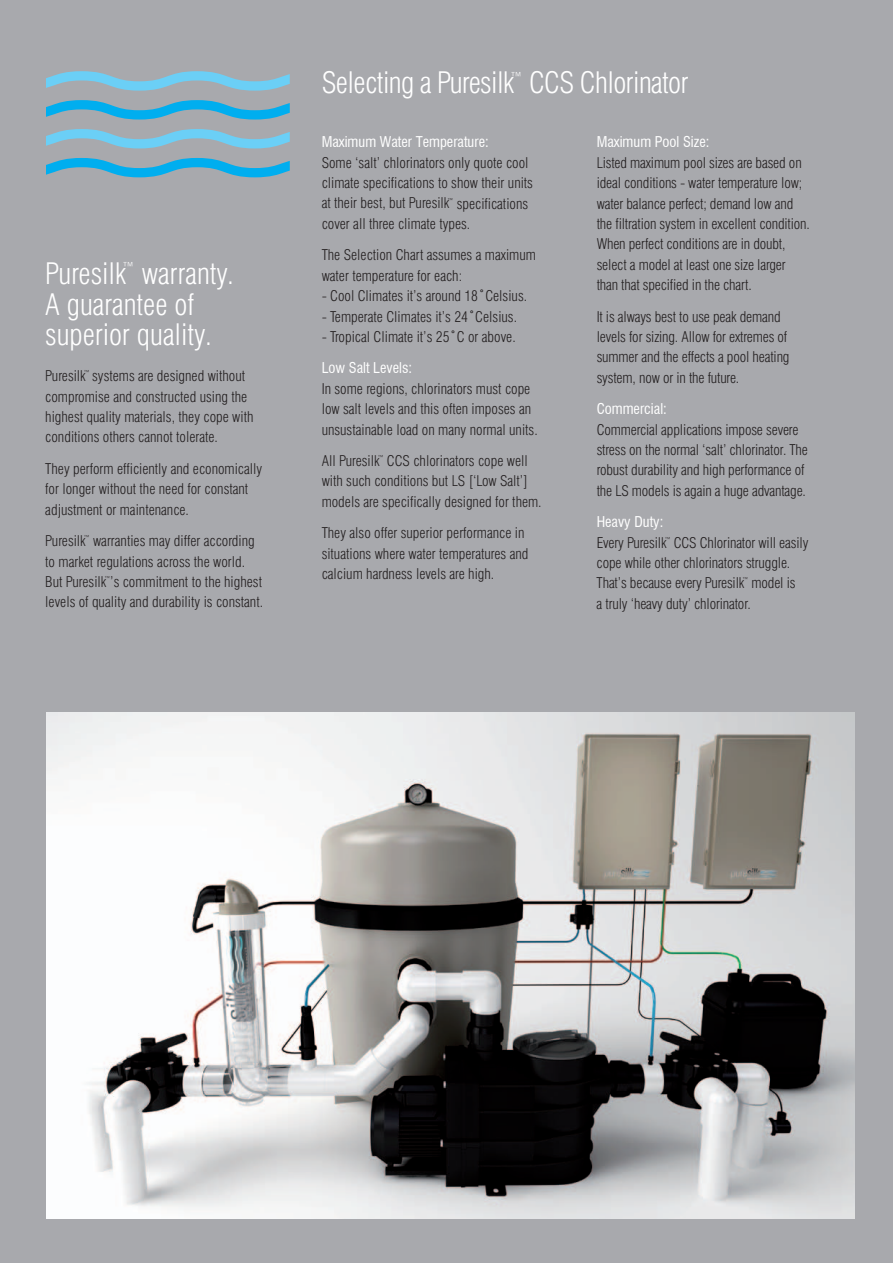
<style>
.page{position:relative;width:893px;height:1263px;background:#a8a9ad}
.page>*{position:absolute;margin:0;border:0;box-sizing:border-box;transform-origin:0 0}
.t1{font:300 condensed 29.1px/30.6px "Swiss 721 BT";color:#fff}
.t2{font:300 condensed 29.1px "Swiss 721 BT";letter-spacing:-.02em;color:#fff}
.t3{font:300 condensed 14.55px/20.4px "Swiss 721 BT";color:#231f20}
.t4{font:condensed 14.55px "Swiss 721 BT";color:#fff}
.s1{font-weight:400;color:#fff}
</style>
<div class="page">
<img style="left:46px;top:712px;width:808px;height:507px">
<svg style="left:46px;top:158px;width:244px;height:19px;background:#54abcd"></svg>
<svg style="left:46px;top:129px;width:244px;height:19px;background:#89bbd1"></svg>
<svg style="left:46px;top:100px;width:244px;height:20px;background:#58abcc"></svg>
<svg style="left:46px;top:71px;width:244px;height:20px;background:#8abbcf"></svg>
<h1 class="t1" style="left:45px;top:258px;width:190px">Puresilk<sup>™</sup> warranty.<br>A guarantee of superior quality.</h1>
<p class="t3" style="left:45px;top:366px;width:210px">Puresilk<sup>™</sup> systems are designed without compromise and constructed using the highest quality materials, they cope with conditions others cannot tolerate.</p>
<p class="t3" style="left:45px;top:458px;width:218px">They perform efficiently and economically for longer without the need for constant adjustment or maintenance.</p>
<p class="t3" style="left:45px;top:531px;width:219px">Puresilk<sup>™</sup> warranties may differ according to market regulations across the world.<br>But Puresilk<sup>™</sup>’s commitment to the highest levels of quality and durability is constant.</p>
<h1 class="t2" style="left:322px;top:65px;width:368px">Selecting a Puresilk<sup>™</sup> CCS Chlorinator</h1>
<p class="t4" style="left:322px;top:133px;width:169px">Maximum Water Temperature:</p>
<p class="t3" style="left:322px;top:152px;width:213px">Some ‘salt’ chlorinators only quote cool climate specifications to show their units at their best, but Puresilk<sup>™</sup> specifications cover all three climate types.</p>
<p class="t3" style="left:322px;top:245px;width:216px">The Selection Chart assumes a maximum water temperature for each:</p>
<p class="t3" style="left:322px;top:286px;width:207px">- Cool Climates it’s around 18˚Celsius.</p>
<p class="t3" style="left:322px;top:306px;width:197px">- Temperate Climates it’s 24˚Celsius.</p>
<p class="t3" style="left:322px;top:326px;width:196px">- Tropical Climate it’s 25˚C or above.</p>
<p class="t4" style="left:322px;top:359px;width:92px">Low Salt Levels:</p>
<p class="t3" style="left:322px;top:378px;width:218px">In some regions, chlorinators must cope low salt levels and this often imposes an unsustainable load on many normal units.</p>
<p class="t3" style="left:322px;top:451px;width:222px">All Puresilk<sup>™</sup> CCS chlorinators cope well with such conditions but LS [‘Low Salt’] models are specifically designed for them.</p>
<p class="t3" style="left:322px;top:523px;width:208px">They also offer superior performance in situations where water temperatures and calcium hardness levels are high.</p>
<p class="t4" style="left:597px;top:133px;width:114px">Maximum Pool Size:</p>
<p class="t3" style="left:597px;top:152px;width:215px">Listed maximum pool sizes are based on ideal conditions - water temperature low; water balance perfect; demand low and the filtration system in excellent condition.<br>When perfect conditions are in doubt, select a model at least one size larger than that specified in the chart.</p>
<p class="t3" style="left:597px;top:306px;width:194px">It is always best to use peak demand levels for sizing. Allow for extremes of summer and the effects a pool heating system, now or in the future.</p>
<p class="t4" style="left:597px;top:400px;width:72px">Commercial:</p>
<p class="t3" style="left:597px;top:419px;width:213px">Commercial applications impose severe stress on the normal ‘salt’ chlorinator. The robust durability and high performance of the LS models is again a huge advantage.</p>
<p class="t3" style="left:597px;top:512px;width:213px"><span class="s1">Heavy Duty:<br></span>Every Puresilk<sup>™</sup> CCS Chlorinator will easily cope while other chlorinators struggle.<br>That’s because every Puresilk<sup>™</sup> model is<br>a truly ‘heavy duty’ chlorinator.</p>
</div>
